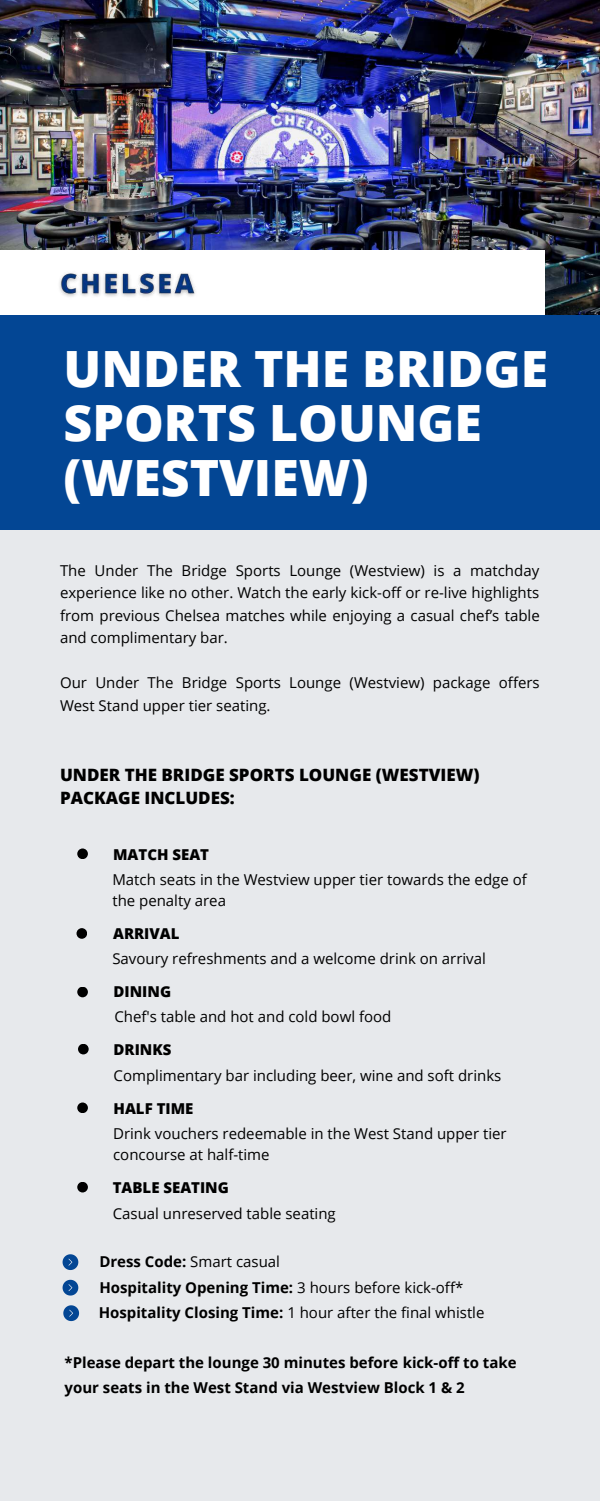
<style>
.page{position:relative;width:600px;height:1501px;background:#fff}
.page>*{position:absolute;margin:0;border:0;box-sizing:border-box;transform-origin:0 0}
.t1{font:800 50px/54.8px "Open Sans";color:#fff}
.t2{font:800 17px/23.2px "Open Sans";color:#000}
.t3{font:15px/22.5px "Open Sans";color:#000}
.t4{font:700 15px/25.5px "Open Sans";color:#000}
.t5{font:800 15px "Open Sans";color:#000}
.s1{font-weight:700}
</style>
<div class="page">
<div style="left:0;top:0;width:600px;height:1500px;background:#e7e9ec"></div>
<img style="left:0;top:0;width:600px;height:315px">
<div style="left:0;top:315px;width:600px;height:214px;background:#034694"></div>
<div style="left:0;top:250px;width:545px;height:64px;background:#fff"></div>
<div style="left:77px;top:848px;width:11px;height:11px;background:#000;border-radius:50%"></div>
<div style="left:77px;top:928px;width:10px;height:10px;background:#000;border-radius:50%"></div>
<div style="left:77px;top:986px;width:11px;height:11px;background:#000;border-radius:50%"></div>
<div style="left:78px;top:1043px;width:11px;height:11px;background:#000;border-radius:50%"></div>
<div style="left:77px;top:1102px;width:11px;height:10px;background:#000;border-radius:50%"></div>
<div style="left:77px;top:1181px;width:11px;height:11px;background:#000;border-radius:50%"></div>
<svg style="left:63px;top:1254px;width:15px;height:15px"></svg>
<svg style="left:63px;top:1279px;width:15px;height:16px"></svg>
<svg style="left:63px;top:1305px;width:16px;height:15px"></svg>
<img style="left:59px;top:272px;width:137px;height:25px">
<h1 class="t1" style="left:64px;top:340px;width:486px">UNDER THE BRIDGE<br>SPORTS LOUNGE (WESTVIEW)</h1>
<p class="t3" style="left:60px;top:558px;width:481px;text-align:justify">The Under The Bridge Sports Lounge (Westview) is a matchday experience like no other. Watch the early kick-off or re-live highlights from previous Chelsea matches while enjoying a casual chef’s table and complimentary bar.</p>
<p class="t3" style="left:60px;top:671px;width:481px">Our Under The Bridge Sports Lounge (Westview) package offers<br>West Stand upper tier seating.</p>
<p class="t2" style="left:60px;top:762px;width:421px">UNDER THE BRIDGE SPORTS LOUNGE (WESTVIEW)<br>PACKAGE INCLUDES:</p>
<p class="t5" style="left:113px;top:843px;width:97px">MATCH SEAT</p>
<p class="t3" style="left:112px;top:868px;width:416px;line-height:21px">Match seats in the Westview upper tier towards the edge of the penalty area</p>
<p class="t5" style="left:113px;top:922px;width:68px">ARRIVAL</p>
<p class="t3" style="left:112px;top:947px;width:375px">Savoury refreshments and a welcome drink on arrival</p>
<p class="t5" style="left:114px;top:981px;width:59px">DINING</p>
<p class="t3" style="left:114px;top:1004px;width:278px">Chef's table and hot and cold bowl food</p>
<p class="t5" style="left:114px;top:1038px;width:59px">DRINKS</p>
<p class="t3" style="left:114px;top:1063px;width:389px">Complimentary bar including beer, wine and soft drinks</p>
<p class="t5" style="left:114px;top:1097px;width:81px">HALF TIME</p>
<p class="t3" style="left:113px;top:1122px;width:395px;line-height:21px">Drink vouchers redeemable in the West Stand upper tier concourse at half-time</p>
<p class="t5" style="left:113px;top:1176px;width:118px">TABLE SEATING</p>
<p class="t3" style="left:113px;top:1201px;width:225px">Casual unreserved table seating</p>
<p class="t3" style="left:99px;top:1248px;width:387px;line-height:25.5px"><span class="s1">Dress Code:</span> Smart casual<br><span class="s1">Hospitality Opening Time:</span> 3 hours before kick-off*<br><span class="s1">Hospitality Closing Time:</span> 1 hour after the final whistle</p>
<p class="t4" style="left:65px;top:1348px;width:454px">*Please depart the lounge 30 minutes before kick-off to take your seats in the West Stand via Westview Block 1 &amp; 2</p>
</div>
